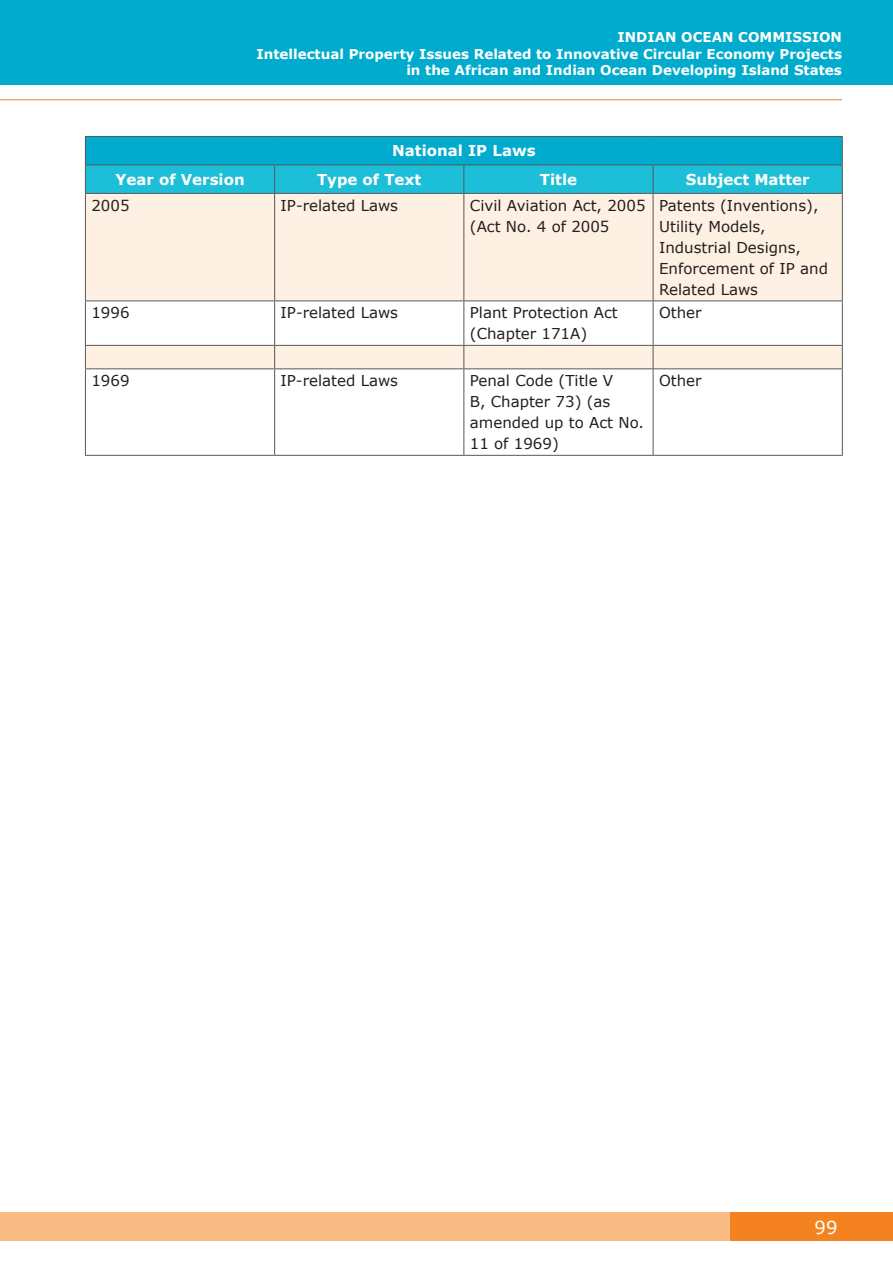
<style>
.page{position:relative;width:893px;height:1263px;background:#fff}
.page>*{position:absolute;margin:0;border:0;box-sizing:border-box;transform-origin:0 0}
.t1{font:18px "Verdana";color:#fff}
.t2{font:15px/21px "Verdana";color:#231f20}
.t3{font:700 15px "Verdana";color:#fff}
.t4{font:700 13.5px/16.5px "Verdana";color:#fff;text-align:right}
</style>
<div class="page">
<div style="left:0;top:0;width:893px;height:84px;background:#00abcd"></div>
<div style="left:723px;top:1213px;width:170px;height:28px;background:#f58220"></div>
<div style="left:0;top:1213px;width:730px;height:28px;background:#fbbb85"></div>
<hr style="left:0;top:99px;width:842px;height:1px;background:#f58220">
<svg style="left:86px;top:194px;width:756px;height:174px;fill:#fef0e2"></svg>
<hr style="left:85px;top:136px;width:190px;height:1px;background:#57585a">
<hr style="left:275px;top:136px;width:189px;height:1px;background:#57585a">
<hr style="left:464px;top:136px;width:189px;height:1px;background:#57585a">
<hr style="left:653px;top:136px;width:190px;height:1px;background:#57585a">
<hr style="left:85px;top:193px;width:190px;height:1px;background:#57585a">
<hr style="left:275px;top:193px;width:189px;height:1px;background:#57585a">
<hr style="left:274px;top:194px;width:1px;height:106px;background:#57585a">
<hr style="left:464px;top:193px;width:189px;height:1px;background:#57585a">
<hr style="left:463px;top:194px;width:1px;height:106px;background:#57585a">
<hr style="left:653px;top:193px;width:190px;height:1px;background:#57585a">
<hr style="left:653px;top:194px;width:1px;height:106px;background:#57585a">
<hr style="left:85px;top:300px;width:190px;height:1px;background:#57585a">
<hr style="left:275px;top:300px;width:189px;height:1px;background:#57585a">
<hr style="left:274px;top:301px;width:1px;height:44px;background:#57585a">
<hr style="left:464px;top:300px;width:189px;height:1px;background:#57585a">
<hr style="left:463px;top:301px;width:1px;height:44px;background:#57585a">
<hr style="left:653px;top:300px;width:190px;height:1px;background:#57585a">
<hr style="left:653px;top:301px;width:1px;height:44px;background:#57585a">
<hr style="left:85px;top:345px;width:190px;height:1px;background:#57585a">
<hr style="left:275px;top:345px;width:189px;height:1px;background:#57585a">
<svg style="left:274px;top:346px;width:1px;height:22px"></svg>
<hr style="left:464px;top:345px;width:189px;height:1px;background:#57585a">
<svg style="left:463px;top:346px;width:1px;height:22px"></svg>
<hr style="left:653px;top:345px;width:190px;height:1px;background:#57585a">
<svg style="left:653px;top:346px;width:1px;height:22px"></svg>
<hr style="left:85px;top:368px;width:190px;height:1px;background:#57585a">
<hr style="left:275px;top:368px;width:189px;height:1px;background:#57585a">
<hr style="left:274px;top:369px;width:1px;height:86px;background:#57585a">
<hr style="left:464px;top:368px;width:189px;height:1px;background:#57585a">
<hr style="left:463px;top:369px;width:1px;height:86px;background:#57585a">
<hr style="left:653px;top:368px;width:190px;height:1px;background:#57585a">
<hr style="left:653px;top:369px;width:1px;height:86px;background:#57585a">
<hr style="left:85px;top:455px;width:190px;height:1px;background:#57585a">
<hr style="left:275px;top:455px;width:189px;height:1px;background:#57585a">
<hr style="left:464px;top:455px;width:189px;height:1px;background:#57585a">
<hr style="left:653px;top:455px;width:190px;height:1px;background:#57585a">
<svg style="left:85px;top:137px;width:758px;height:56px;background:#0fb2cf"></svg>
<hr style="left:85px;top:194px;width:1px;height:106px;background:#57585a">
<hr style="left:842px;top:194px;width:1px;height:106px;background:#57585a">
<hr style="left:85px;top:301px;width:1px;height:44px;background:#57585a">
<hr style="left:842px;top:301px;width:1px;height:44px;background:#57585a">
<svg style="left:85px;top:346px;width:1px;height:22px"></svg>
<svg style="left:842px;top:346px;width:1px;height:22px"></svg>
<hr style="left:85px;top:369px;width:1px;height:86px;background:#57585a">
<hr style="left:842px;top:369px;width:1px;height:86px;background:#57585a">
<p class="t4" style="left:256px;top:29px;width:587px">INDIAN OCEAN COMMISSION<br>Intellectual Property Issues Related to Innovative Circular Economy Projects in the African and Indian Ocean Developing Island States</p>
<p class="t3" style="left:392px;top:141px;width:145px">National IP Laws</p>
<p class="t3" style="left:115px;top:170px;width:131px">Year of Version</p>
<p class="t3" style="left:317px;top:170px;width:106px">Type of Text</p>
<p class="t3" style="left:540px;top:170px;width:39px">Title</p>
<p class="t3" style="left:686px;top:170px;width:125px">Subject Matter</p>
<p class="t2" style="left:91px;top:194px;width:40px">2005</p>
<p class="t2" style="left:281px;top:194px;width:119px">IP-related Laws</p>
<p class="t2" style="left:470px;top:194px;width:177px">Civil Aviation Act, 2005 (Act No. 4 of 2005</p>
<p class="t2" style="left:659px;top:194px;width:170px">Patents (Inventions),<br>Utility Models,<br>Industrial Designs,<br>Enforcement of IP and<br>Related Laws</p>
<p class="t2" style="left:91px;top:302px;width:40px">1996</p>
<p class="t2" style="left:281px;top:302px;width:119px">IP-related Laws</p>
<p class="t2" style="left:470px;top:302px;width:149px">Plant Protection Act (Chapter 171A)</p>
<p class="t2" style="left:659px;top:302px;width:44px">Other</p>
<p class="t2" style="left:91px;top:370px;width:40px">1969</p>
<p class="t2" style="left:281px;top:370px;width:119px">IP-related Laws</p>
<p class="t2" style="left:470px;top:370px;width:176px">Penal Code (Title V<br>B, Chapter 73) (as amended up to Act No.<br>11 of 1969)</p>
<p class="t2" style="left:659px;top:370px;width:44px">Other</p>
<p class="t1" style="left:815px;top:1216px;width:24px">99</p>
</div>
